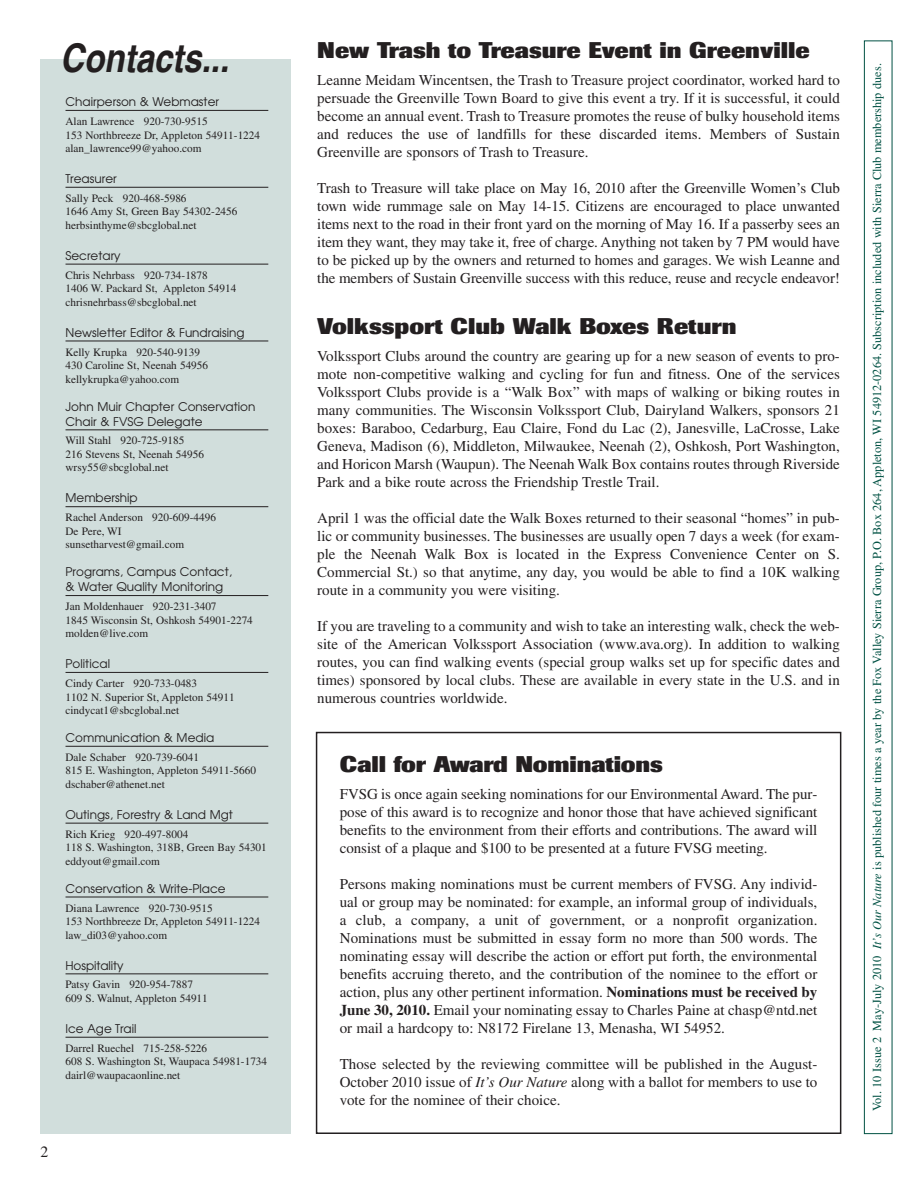
<style>
.page{position:relative;width:918px;height:1188px;background:#fff}
.page>*{position:absolute;margin:0;border:0;box-sizing:border-box;transform-origin:0 0}
.t1{font:italic 700 39.6px "Helvetica";color:#231f20;scale:.83 1}
.t2{font:800 22.5px "Imago";color:#231f20;scale:1.05 1}
.t3{font:15.75px "Times";color:#231f20}
.t4{font:15px/18px "Times";color:#231f20;text-align:justify}
.t5{font:12.3px "Times";color:#005143}
.t6{font:12px/15px "Avant Garde";color:#231f20}
.t7{font:11.25px/13.5px "Times";color:#231f20}
.s1{font-weight:700}
.s2{font-style:italic}
</style>
<div class="page">
<div style="left:41px;top:60px;width:250px;height:1074px;background:#d1dedc"></div>
<hr style="left:66px;top:110px;width:202px;height:1px;background:#231f20">
<hr style="left:66px;top:187px;width:202px;height:1px;background:#231f20">
<hr style="left:66px;top:264px;width:202px;height:1px;background:#231f20">
<hr style="left:66px;top:341px;width:202px;height:1px;background:#231f20">
<hr style="left:66px;top:429px;width:202px;height:1px;background:#231f20">
<hr style="left:66px;top:506px;width:202px;height:1px;background:#231f20">
<hr style="left:66px;top:595px;width:202px;height:1px;background:#231f20">
<hr style="left:66px;top:672px;width:202px;height:1px;background:#231f20">
<hr style="left:66px;top:746px;width:202px;height:1px;background:#231f20">
<hr style="left:66px;top:823px;width:202px;height:1px;background:#231f20">
<hr style="left:66px;top:897px;width:202px;height:1px;background:#231f20">
<hr style="left:66px;top:973px;width:202px;height:1px;background:#231f20">
<hr style="left:66px;top:1037px;width:202px;height:1px;background:#231f20">
<div style="left:864px;top:41px;width:28px;height:1093px;border:1px solid #005143"></div>
<div style="left:316px;top:732px;width:525px;height:402px;border:2px solid #231f20"></div>
<h1 class="t1" style="left:60px;top:41px;width:205px">Contacts...</h1>
<p class="t6" style="left:66px;top:94px;width:155px">Chairperson &amp; Webmaster</p>
<p class="t7" style="left:66px;top:116px;width:196px">Alan Lawrence 920-730-9515<br>153 Northbreeze Dr, Appleton 54911-1224 alan_lawrence99@yahoo.com</p>
<p class="t6" style="left:66px;top:171px;width:53px">Treasurer</p>
<p class="t7" style="left:66px;top:193px;width:174px">Sally Peck 920-468-5986<br>1646 Amy St, Green Bay 54302-2456 herbsinthyme@sbcglobal.net</p>
<p class="t6" style="left:66px;top:248px;width:57px">Secretary</p>
<p class="t7" style="left:66px;top:269px;width:172px">Chris Nehrbass 920-734-1878<br>1406 W. Packard St, Appleton 54914 chrisnehrbass@sbcglobal.net</p>
<p class="t6" style="left:66px;top:325px;width:180px">Newsletter Editor &amp; Fundraising</p>
<p class="t7" style="left:66px;top:346px;width:144px">Kelly Krupka 920-540-9139<br>430 Caroline St, Neenah 54956 kellykrupka@yahoo.com</p>
<p class="t6" style="left:66px;top:399px;width:191px">John Muir Chapter Conservation<br>Chair &amp; FVSG Delegate</p>
<p class="t7" style="left:66px;top:435px;width:140px">Will Stahl 920-725-9185<br>216 Stevens St, Neenah 54956 wrsy55@sbcglobal.net</p>
<p class="t6" style="left:66px;top:491px;width:74px">Membership</p>
<p class="t7" style="left:66px;top:512px;width:152px">Rachel Anderson 920-609-4496<br>De Pere, WI sunsetharvest@gmail.com</p>
<p class="t6" style="left:66px;top:565px;width:168px">Programs, Campus Contact, &amp; Water Quality Monitoring</p>
<p class="t7" style="left:66px;top:601px;width:189px">Jan Moldenhauer 920-231-3407<br>1845 Wisconsin St, Oshkosh 54901-2274 molden@live.com</p>
<p class="t6" style="left:66px;top:657px;width:46px">Political</p>
<p class="t7" style="left:66px;top:678px;width:171px">Cindy Carter 920-733-0483<br>1102 N. Superior St, Appleton 54911 cindycat1@sbcglobal.net</p>
<p class="t6" style="left:66px;top:730px;width:150px">Communication &amp; Media</p>
<p class="t7" style="left:66px;top:752px;width:192px">Dale Schaber 920-739-6041<br>815 E. Washington, Appleton 54911-5660 dschaber@athenet.net</p>
<p class="t6" style="left:66px;top:807px;width:169px">Outings, Forestry &amp; Land Mgt</p>
<p class="t7" style="left:66px;top:828px;width:203px">Rich Krieg 920-497-8004<br>118 S. Washington, 318B, Green Bay 54301 eddyout@gmail.com</p>
<p class="t6" style="left:66px;top:881px;width:162px">Conservation &amp; Write-Place</p>
<p class="t7" style="left:66px;top:902px;width:196px">Diana Lawrence 920-730-9515<br>153 Northbreeze Dr, Appleton 54911-1224 law_di03@yahoo.com</p>
<p class="t6" style="left:66px;top:958px;width:60px">Hospitality</p>
<p class="t7" style="left:66px;top:979px;width:144px">Patsy Gavin 920-954-7887<br>609 S. Walnut, Appleton 54911</p>
<p class="t6" style="left:66px;top:1021px;width:72px">Ice Age Trail</p>
<p class="t7" style="left:66px;top:1042px;width:203px">Darrel Ruechel 715-258-5226<br>608 S. Washington St, Waupaca 54981-1734 dairl@waupacaonline.net</p>
<p class="t3" style="left:40px;top:1146px;width:9px">2</p>
<h2 class="t2" style="left:317px;top:42px;width:471px">New Trash to Treasure Event in Greenville</h2>
<p class="t4" style="left:317px;top:72px;width:524px">Leanne Meidam Wincentsen, the Trash to Treasure project coordinator, worked hard to persuade the Greenville Town Board to give this event a try. If it is successful, it could become an annual event. Trash to Treasure promotes the reuse of bulky household items and reduces the use of landfills for these discarded items. Members of Sustain Greenville are sponsors of Trash to Treasure.</p>
<p class="t4" style="left:317px;top:180px;width:524px">Trash to Treasure will take place on May 16, 2010 after the Greenville Women’s Club town wide rummage sale on May 14-15. Citizens are encouraged to place unwanted items next to the road in their front yard on the morning of May 16. If a passerby sees an item they want, they may take it, free of charge. Anything not taken by 7 PM would have to be picked up by the owners and returned to homes and garages. We wish Leanne and the members of Sustain Greenville success with this reduce, reuse and recycle endeavor!</p>
<h2 class="t2" style="left:317px;top:318px;width:401px">Volkssport Club Walk Boxes Return</h2>
<p class="t4" style="left:317px;top:348px;width:524px">Volkssport Clubs around the country are gearing up for a new season of events to pro&shy;mote non-competitive walking and cycling for fun and fitness. One of the services Volkssport Clubs provide is a “Walk Box” with maps of walking or biking routes in many communities. The Wisconsin Volkssport Club, Dairyland Walkers, sponsors 21 boxes: Baraboo, Cedarburg, Eau Claire, Fond du Lac (2), Janesville, LaCrosse, Lake Geneva, Madison (6), Middleton, Milwaukee, Neenah (2), Oshkosh, Port Washington, and Horicon Marsh (Waupun). The Neenah Walk Box contains routes through Riverside Park and a bike route across the Friendship Trestle Trail.</p>
<p class="t4" style="left:317px;top:510px;width:524px">April 1 was the official date the Walk Boxes returned to their seasonal “homes” in pub&shy;lic or community businesses. The businesses are usually open 7 days a week (for exam&shy;ple the Neenah Walk Box is located in the Express Convenience Center on S.<br>Commercial St.) so that anytime, any day, you would be able to find a 10K walking route in a community you were visiting.</p>
<p class="t4" style="left:317px;top:618px;width:524px">If you are traveling to a community and wish to take an interesting walk, check the web&shy;site of the American Volkssport Association (www.ava.org). In addition to walking routes, you can find walking events (special group walks set up for specific dates and times) sponsored by local clubs. These are available in every state in the U.S. and in numerous countries worldwide.</p>
<h2 class="t2" style="left:340px;top:756px;width:309px">Call for Award Nominations</h2>
<p class="t4" style="left:340px;top:786px;width:479px">FVSG is once again seeking nominations for our Environmental Award. The pur&shy;pose of this award is to recognize and honor those that have achieved significant benefits to the environment from their efforts and contributions. The award will consist of a plaque and $100 to be presented at a future FVSG meeting.</p>
<p class="t4" style="left:340px;top:876px;width:479px">Persons making nominations must be current members of FVSG. Any individ&shy;ual or group may be nominated: for example, an informal group of individuals, a club, a company, a unit of government, or a nonprofit organization.<br>Nominations must be submitted in essay form no more than 500 words. The nominating essay will describe the action or effort put forth, the environmental benefits accruing thereto, and the contribution of the nominee to the effort or action, plus any other pertinent information. <span class="s1">Nominations must be received by June 30, 2010.</span> Email your nominating essay to Charles Paine at chasp@ntd.net or mail a hardcopy to: N8172 Firelane 13, Menasha, WI 54952.</p>
<p class="t4" style="left:340px;top:1056px;width:479px">Those selected by the reviewing committee will be published in the August-October 2010 issue of <span class="s2">It’s Our Nature</span> along with a ballot for members to use to vote for the nominee of their choice.</p>
<p class="t5" style="left:873px;top:1111px;width:1049px;rotate:-90deg">Vol. 10 Issue 2 May-July 2010 <span class="s2">It’s Our Nature</span> is published four times a year by the Fox Valley Sierra Group, P.O. Box 264, Appleton, WI 54912-0264. Subscription included with Sierra Club membership dues.</p>
</div>
